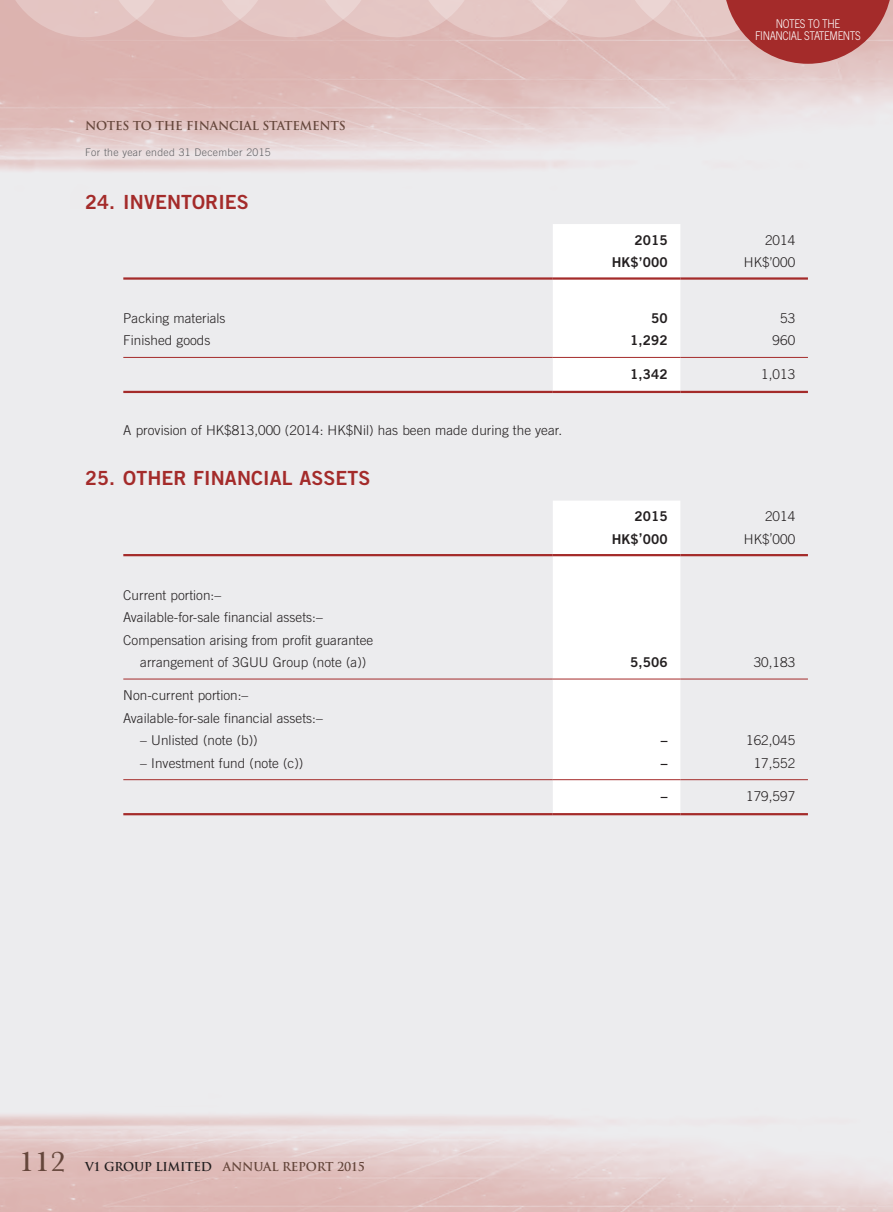
<style>
.page{position:relative;width:893px;height:1212px;background:#fff}
.page>*{position:absolute;margin:0;border:0;box-sizing:border-box;transform-origin:0 0}
.t1{font:500 29.25px "M Sung HK";color:#65463b}
.Heading_1{font:19.5px "Trade Gothic LT Std Bd 2";letter-spacing:.005em;color:#a42b2a}
.Body_Text{font:300 13.5px/22.5px "Trade Gothic LT Std";letter-spacing:.005em;color:#231f20}
.Body_Text-2{font:13.5px "Trade Gothic LT Std Bd 2";color:#231f20}
.t2{font:700 12px "Trajan Pro";letter-spacing:-.02em;color:#65463b}
.t3{font:300 12px/12px "Trade Gothic LT Std";letter-spacing:-.035em;color:#fff;text-align:center;scale:.85 1}
.t4{font:300 10.5px "Trade Gothic LT Std";letter-spacing:.03em;color:#636366}
.s1{color:#231f20}
</style>
<div class="page">
<svg style="left:1px;top:0;width:891px;height:64px;background:#d8aaa8"></svg>
<svg style="left:553px;top:356px;width:127px;height:35px"></svg>
<hr style="left:123px;top:277px;width:430px;height:3px;background:#a42b2a">
<hr style="left:553px;top:277px;width:127px;height:3px;background:#a42b2a">
<hr style="left:680px;top:277px;width:128px;height:3px;background:#a42b2a">
<hr style="left:123px;top:357px;width:430px;height:1px;background:#a42b2a">
<hr style="left:553px;top:357px;width:127px;height:1px;background:#a42b2a">
<hr style="left:680px;top:357px;width:128px;height:1px;background:#a42b2a">
<hr style="left:123px;top:391px;width:430px;height:2px;background:#a42b2a">
<hr style="left:553px;top:391px;width:127px;height:2px;background:#a42b2a">
<hr style="left:680px;top:391px;width:128px;height:2px;background:#a42b2a">
<svg style="left:553px;top:556px;width:127px;height:225px"></svg>
<hr style="left:123px;top:554px;width:430px;height:2px;background:#a42b2a">
<hr style="left:553px;top:554px;width:127px;height:2px;background:#a42b2a">
<hr style="left:680px;top:554px;width:128px;height:2px;background:#a42b2a">
<hr style="left:123px;top:679px;width:430px;height:1px;background:#a42b2a">
<hr style="left:553px;top:679px;width:127px;height:1px;background:#a42b2a">
<hr style="left:680px;top:679px;width:128px;height:1px;background:#a42b2a">
<hr style="left:123px;top:779px;width:430px;height:1px;background:#a42b2a">
<hr style="left:553px;top:779px;width:127px;height:1px;background:#a42b2a">
<hr style="left:680px;top:779px;width:128px;height:1px;background:#a42b2a">
<hr style="left:123px;top:813px;width:430px;height:2px;background:#a42b2a">
<hr style="left:553px;top:813px;width:127px;height:2px;background:#a42b2a">
<hr style="left:680px;top:813px;width:128px;height:2px;background:#a42b2a">
<p class="t2" style="left:85px;top:118px;width:262px">NOTES TO THE FINANCIAL STATEMENTS</p>
<p class="t4" style="left:85px;top:146px;width:187px">For the year ended 31 December 2015</p>
<p class="Heading_1" style="left:85px;top:190px;width:165px">24. INVENTORIES</p>
<p class="t3" style="left:755px;top:17px;width:126px">NOTES TO THE<br>FINANCIAL STATEMENTS</p>
<p class="Body_Text-2" style="left:634px;top:232px;width:35px">2015</p>
<p class="Body_Text" style="left:765px;top:229px;width:32px">2014</p>
<p class="Body_Text-2" style="left:612px;top:254px;width:57px">HK$’000</p>
<p class="Body_Text" style="left:744px;top:251px;width:53px">HK$’000</p>
<p class="Body_Text" style="left:123px;top:307px;width:104px">Packing materials</p>
<p class="Body_Text-2" style="left:651px;top:310px;width:18px">50</p>
<p class="Body_Text" style="left:780px;top:307px;width:17px">53</p>
<p class="Body_Text" style="left:123px;top:329px;width:89px">Finished goods</p>
<p class="Body_Text-2" style="left:630px;top:332px;width:39px">1,292</p>
<p class="Body_Text" style="left:773px;top:329px;width:24px">960</p>
<p class="Body_Text-2" style="left:630px;top:365px;width:39px">1,342</p>
<p class="Body_Text" style="left:761px;top:362px;width:35px">1,013</p>
<p class="Body_Text" style="left:123px;top:418px;width:440px">A provision of HK$813,000 (2014: HK$Nil) has been made during the year.</p>
<p class="Heading_1" style="left:85px;top:466px;width:287px">25. OTHER FINANCIAL ASSETS</p>
<p class="Body_Text" style="left:123px;top:583px;width:99px">Current portion:–</p>
<p class="Body_Text" style="left:123px;top:606px;width:201px">Available-for-sale financial assets:–</p>
<p class="Body_Text" style="left:140px;top:628px;width:234px;text-indent:-17px">Compensation arising from profit guarantee arrangement of 3GUU Group (note (a))</p>
<p class="Body_Text-2" style="left:634px;top:508px;width:35px">2015</p>
<p class="Body_Text" style="left:765px;top:505px;width:32px">2014</p>
<p class="Body_Text-2" style="left:612px;top:531px;width:57px">HK$’000</p>
<p class="Body_Text" style="left:744px;top:528px;width:53px">HK$’000</p>
<p class="Body_Text-2" style="left:630px;top:654px;width:39px">5,506</p>
<p class="Body_Text" style="left:754px;top:651px;width:43px">30,183</p>
<p class="Body_Text" style="left:123px;top:684px;width:126px">Non-current portion:–</p>
<p class="Body_Text" style="left:123px;top:706px;width:201px">Available-for-sale financial assets:–</p>
<p class="Body_Text" style="left:140px;top:729px;width:119px">– Unlisted (note (b))</p>
<p class="Body_Text-2" style="left:661px;top:732px;width:8px">–</p>
<p class="Body_Text" style="left:746px;top:729px;width:51px">162,045</p>
<p class="Body_Text" style="left:140px;top:751px;width:165px">– Investment fund (note (c))</p>
<p class="Body_Text-2" style="left:661px;top:754px;width:8px">–</p>
<p class="Body_Text" style="left:754px;top:751px;width:43px">17,552</p>
<p class="Body_Text-2" style="left:661px;top:788px;width:8px">–</p>
<p class="Body_Text" style="left:746px;top:785px;width:51px">179,597</p>
<h1 class="t1" style="left:19px;top:1140px;width:48px">112</h1>
<p class="t2" style="left:85px;top:1159px;width:282px"><span class="s1">V1 GROUP LIMITED</span> ANNUAL REPORT 2015</p>
</div>
